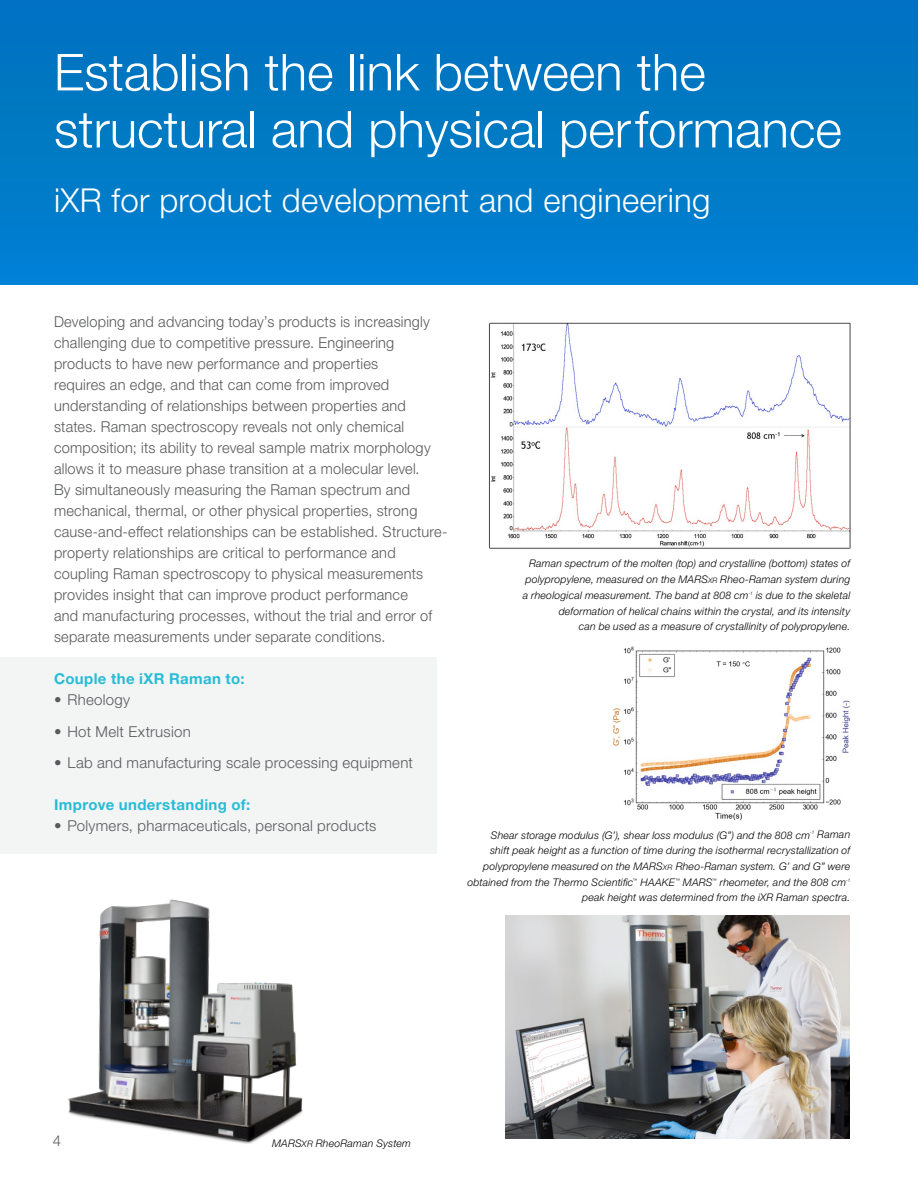
<style>
.page{position:relative;width:918px;height:1188px;background:#fff}
.page>*{position:absolute;margin:0;border:0;box-sizing:border-box;transform-origin:0 0}
.t1{font:300 51px/57px "Helvetica Neue LTW1 G";color:#fff}
.t2{font:300 33px "Helvetica Neue LTW1 G";letter-spacing:.01em;color:#fff}
.t3{font:300 15px/21px "Helvetica Neue LTW1 G";letter-spacing:.015em;color:#58595b}
.t4{font:700 15px "Helvetica Neue LTW1 G";letter-spacing:.025em;color:#27bcd7}
.t5{font:italic 300 10.5px/15.8px "Helvetica Neue LTW1 G";letter-spacing:.02em;color:#000;text-align:right}
.s1{font-size:7.5px}
.s2{font-size:9px}
</style>
<div class="page">
<img style="left:68px;top:899px;width:235px;height:245px">
<img style="left:613px;top:646px;width:238px;height:175px">
<img style="left:488px;top:322px;width:363px;height:227px">
<div style="left:0;top:0;width:918px;height:285px;background:linear-gradient(to bottom,#0071bd,#0081d1)"></div>
<img style="left:506px;top:915px;width:344px;height:223px">
<div style="left:0;top:657px;width:436px;height:197px;background:#f3f4f4"></div>
<h1 class="t1" style="left:54px;top:44px;width:789px">Establish the link between the structural and physical performance</h1>
<h2 class="t2" style="left:54px;top:180px;width:658px">iXR for product development and engineering</h2>
<p class="t3" style="left:54px;top:311px;width:395px">Developing and advancing today’s products is increasingly challenging due to competitive pressure. Engineering products to have new performance and properties<br>requires an edge, and that can come from improved understanding of relationships between properties and states. Raman spectroscopy reveals not only chemical composition; its ability to reveal sample matrix morphology allows it to measure phase transition at a molecular level.<br>By simultaneously measuring the Raman spectrum and mechanical, thermal, or other physical properties, strong cause-and-effect relationships can be established. Structure&shy;property relationships are critical to performance and coupling Raman spectroscopy to physical measurements provides insight that can improve product performance<br>and manufacturing processes, without the trial and error of separate measurements under separate conditions.</p>
<p class="t4" style="left:54px;top:669px;width:192px">Couple the iXR Raman to:</p>
<p class="t3" style="left:54px;top:689px;width:78px">• Rheology</p>
<p class="t3" style="left:54px;top:721px;width:138px">• Hot Melt Extrusion</p>
<p class="t3" style="left:54px;top:752px;width:361px">• Lab and manufacturing scale processing equipment</p>
<p class="t4" style="left:54px;top:795px;width:198px">Improve understanding of:</p>
<p class="t3" style="left:54px;top:815px;width:324px">• Polymers, pharmaceuticals, personal products</p>
<p class="t5" style="left:523px;top:556px;width:329px">Raman spectrum of the molten (top) and crystalline (bottom) states of polypropylene, measured on the MARS<span class="s1">XR</span> Rheo-Raman system during a rheological measurement. The band at 808 cm<sup>-1</sup> is due to the skeletal deformation of helical chains within the crystal, and its intensity<br>can be used as a measure of crystallinity of polypropylene.</p>
<p class="t5" style="left:467px;top:827px;width:384px">Shear storage modulus (G’), shear loss modulus (G”) and the 808 cm<sup>-1</sup> Raman<br>shift peak height as a function of time during the isothermal recrystallization of polypropylene measured on the MARS<span class="s1">XR</span> Rheo-Raman system. G’ and G” were obtained from the Thermo Scientific<sup>™</sup> HAAKE<sup>™</sup> MARS<sup>™</sup> rheometer, and the 808 cm<sup>-1 </sup>peak height was determined from the iXR Raman spectra.</p>
<p class="t3" style="left:53px;top:1130px;width:10px">4</p>
<p class="t5" style="left:272px;top:1135px;width:140px">MARS<span class="s2">XR</span> RheoRaman System</p>
</div>
